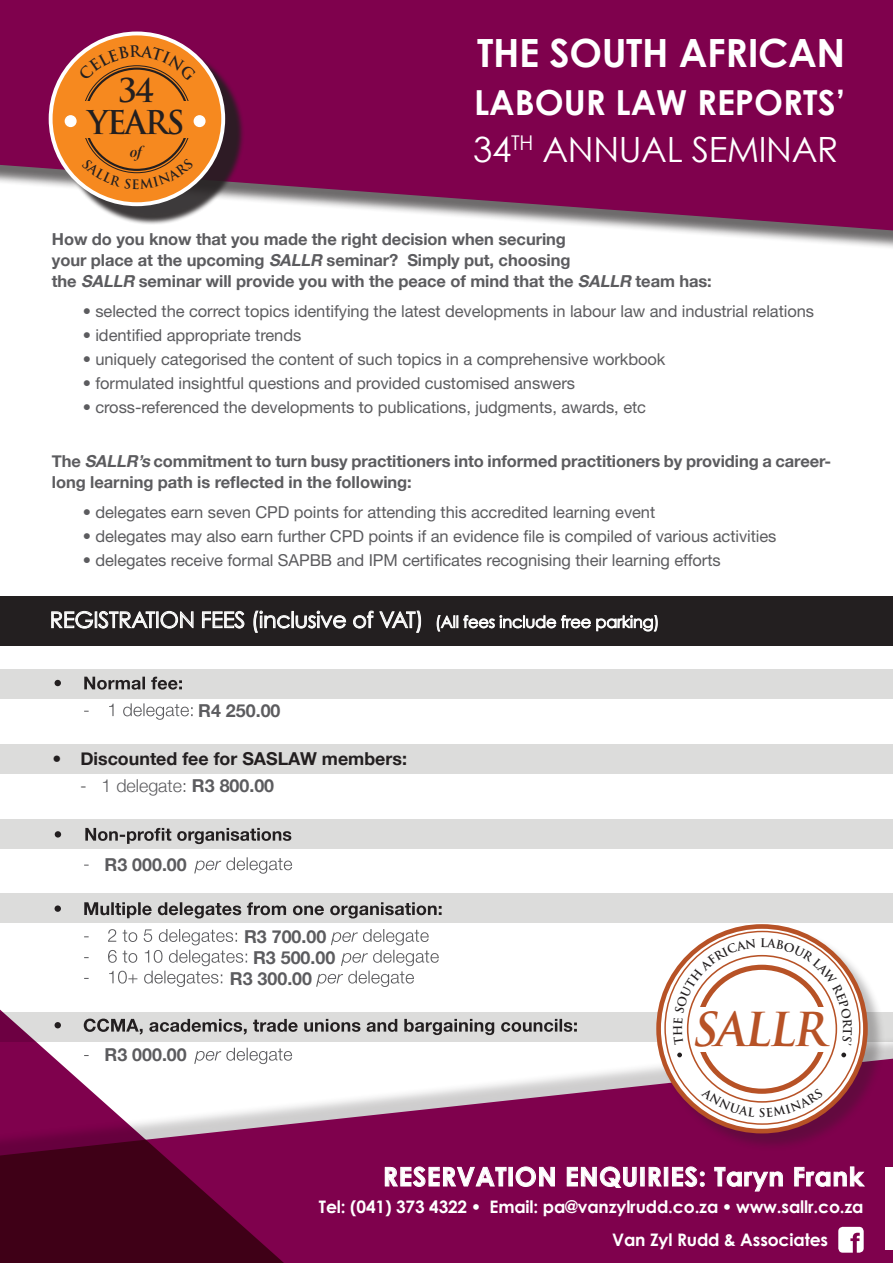
<style>
.page{position:relative;width:893px;height:1263px;background:#fff}
.page>*{position:absolute;margin:0;border:0;box-sizing:border-box;transform-origin:0 0}
.t1{font:italic 700 45.6px "Trajan Pro";color:#b75226}
.t2{font:700 38.85px "Century Gothic";letter-spacing:-.01em;color:#fff}
.t3{font:34.8px "Century Gothic";letter-spacing:-.01em;color:#fff}
.t4{font:700 34.5px "Century Gothic";color:#fff}
.t5{font:700 31.95px "Trajan Pro";letter-spacing:-.055em;color:#231f20}
.t6{font:700 25.95px "Century Gothic";letter-spacing:.025em;color:#fff}
.t7{font:22.05px "Century Gothic";letter-spacing:-.01em;color:#fff}
.t8{font:700 17.85px "Helvetica Neue";color:#5c5c5f}
.t9{font:700 17.85px "Helvetica Neue";color:#231f20}
.t10{font:300 17.85px "Helvetica Neue";color:#5c5c5f}
.t11{font:700 17.25px "Century Gothic";letter-spacing:-.01em;color:#fff}
.t12{font:16.5px "Helvetica Neue";letter-spacing:-.005em;color:#5c5c5f}
.t13{font:700 16.5px/21px "Helvetica Neue";letter-spacing:-.005em;color:#5c5c5f}
.t14{font:16.05px "Warnock Pro Semibold It Disp";color:#231f20}
.s1{font-style:italic}
.s2{font-size:16.2px}
.s3{font-weight:700}
.s4{font-family:"Arial";font-weight:900}
</style>
<div class="page">
<div style="left:0;top:596px;width:893px;height:50px;background:#231f20"></div>
<div style="left:0;top:669px;width:893px;height:29px;background:#dcdcdb"></div>
<svg style="left:84px;top:703px;width:109px;height:17px"></svg>
<svg style="left:55px;top:677px;width:127px;height:13px"></svg>
<div style="left:0;top:820px;width:893px;height:29px;background:#dcdcdb"></div>
<div style="left:0;top:894px;width:893px;height:29px;background:#dcdcdb"></div>
<div style="left:0;top:1012px;width:893px;height:29px;background:#dcdcdb"></div>
<svg style="left:293px;top:1018px;width:284px;height:11px"></svg>
<svg style="left:316px;top:929px;width:123px;height:58px"></svg>
<svg style="left:293px;top:902px;width:149px;height:16px"></svg>
<div style="left:0;top:745px;width:893px;height:29px;background:#dcdcdb"></div>
<svg style="left:51px;top:611px;width:143px;height:17px"></svg>
<svg style="left:202px;top:611px;width:42px;height:17px"></svg>
<svg style="left:253px;top:610px;width:93px;height:23px"></svg>
<svg style="left:353px;top:611px;width:68px;height:22px"></svg>
<svg style="left:437px;top:615px;width:221px;height:16px"></svg>
<div style="left:0;top:1029px;width:893px;height:234px;background:#231f20;opacity:.22"></div>
<svg style="left:293px;top:1059px;width:600px;height:204px;background:#932c6a"></svg>
<svg style="left:385px;top:1166px;width:122px;height:21px;background:#9f4079"></svg>
<div style="left:508px;top:1167px;width:5px;height:19px;border:1px solid #fff"></div>
<svg style="left:515px;top:1166px;width:40px;height:21px"></svg>
<svg style="left:566px;top:1166px;width:71px;height:22px;background:#9f417a"></svg>
<div style="left:640px;top:1167px;width:5px;height:19px;border:1px solid #fff"></div>
<svg style="left:648px;top:1166px;width:14px;height:21px"></svg>
<div style="left:664px;top:1167px;width:4px;height:19px;border:1px solid #fff"></div>
<svg style="left:672px;top:1166px;width:33px;height:21px"></svg>
<svg style="left:714px;top:1166px;width:69px;height:26px;background:#962f6d"></svg>
<svg style="left:794px;top:1166px;width:72px;height:21px;background:#9c3c76"></svg>
<div style="left:885px;top:1167px;width:8px;height:82px;background:#fff"></div>
<svg style="left:838px;top:1227px;width:26px;height:26px"></svg>
<div style="left:659px;top:927px;width:227px;height:225px;background:#231f20;opacity:.3"></div>
<svg style="left:659px;top:926px;width:206px;height:205px"></svg>
<div style="left:656px;top:924px;width:212px;height:209px;border:5px solid #b75226;border-radius:50%"></div>
<svg style="left:677px;top:1052px;width:5px;height:5px"></svg>
<svg style="left:841px;top:1052px;width:5px;height:5px"></svg>
<svg style="left:0;top:0;width:893px;height:248px;background:#912b68"></svg>
<svg style="left:0;top:819px;width:293px;height:444px"></svg>
<div style="left:59px;top:42px;width:186px;height:184px;background:#231f20;opacity:.88"></div>
<svg style="left:51px;top:33px;width:172px;height:171px;fill:#f6891f"></svg>
<div style="left:49px;top:32px;width:176px;height:174px;border:4px solid #fff;border-radius:50%"></div>
<div style="left:56px;top:38px;width:162px;height:160px;background:#f6891f;border-radius:50%"></div>
<div style="left:65px;top:116px;width:11px;height:10px;background:#fff;border-radius:50%"></div>
<div style="left:65px;top:115px;width:12px;height:12px;border:2px solid #fff;border-radius:50%"></div>
<div style="left:194px;top:116px;width:11px;height:10px;background:#fff;border-radius:50%"></div>
<div style="left:194px;top:115px;width:12px;height:12px;border:2px solid #fff;border-radius:50%"></div>
<svg style="left:673px;top:938px;width:179px;height:107px"></svg>
<svg style="left:696px;top:1052px;width:132px;height:65px"></svg>
<svg style="left:78px;top:45px;width:119px;height:55px"></svg>
<svg style="left:82px;top:138px;width:112px;height:51px"></svg>
<p class="t5" style="left:118px;top:70px;width:37px">34</p>
<p class="t5" style="left:88px;top:102px;width:98px">YEARS</p>
<p class="t14" style="left:130px;top:142px;width:13px">of</p>
<p class="t2" style="left:477px;top:29px;width:370px">THE SOUTH AFRICAN</p>
<p class="t4" style="left:474px;top:81px;width:373px">LABOUR LAW REPORTS’</p>
<p class="t3" style="left:473px;top:128px;width:367px">34<sup>TH</sup> ANNUAL SEMINAR</p>
<p class="t13" style="left:52px;top:229px;width:516px">How do you know that you made the right decision when securing</p>
<p class="t13" style="left:52px;top:250px;width:520px">your place at the upcoming <span class="s1">SALLR</span> seminar? Simply put, choosing</p>
<p class="t13" style="left:52px;top:271px;width:661px">the <span class="s1">SALLR</span> seminar will provide you with the peace of mind that the <span class="s1">SALLR</span> team has:</p>
<p class="t12" style="left:83px;top:302px;width:733px">• selected the correct topics identifying the latest developments in labour law and industrial relations</p>
<p class="t12" style="left:83px;top:326px;width:220px">• identified appropriate trends</p>
<p class="t12" style="left:83px;top:350px;width:584px">• uniquely categorised the content of such topics in a comprehensive workbook</p>
<p class="t12" style="left:83px;top:374px;width:494px">• formulated insightful questions and provided customised answers</p>
<p class="t12" style="left:83px;top:398px;width:565px">• cross-referenced the developments to publications, judgments, awards, etc</p>
<p class="t13" style="left:52px;top:451px;width:781px">The <span class="s1">SALLR’s</span> commitment to turn busy practitioners into informed practitioners by providing a career&shy;long learning path is reflected in the following:</p>
<p class="t12" style="left:83px;top:503px;width:574px">• delegates earn seven CPD points for attending this accredited learning event</p>
<p class="t12" style="left:83px;top:527px;width:695px">• delegates may also earn further CPD points if an evidence file is compiled of various activities</p>
<p class="t12" style="left:83px;top:551px;width:639px">• delegates receive formal SAPBB and IPM certificates recognising their learning efforts</p>
<p class="t7" style="left:50px;top:606px;width:611px">REGISTRATION FEES (inclusive of VAT) <span class="s2">(All fees include free parking)</span></p>
<p class="t8" style="left:198px;top:699px;width:84px">R4 250.00</p>
<p class="t9" style="left:53px;top:748px;width:356px">• Discounted fee for SASLAW members:</p>
<p class="t10" style="left:80px;top:774px;width:196px">- 1 delegate: <span class="s3">R3 800.00</span></p>
<p class="t8" style="left:105px;top:853px;width:84px">R3 000.00</p>
<p class="t8" style="left:105px;top:1044px;width:84px">R3 000.00</p>
<p class="t8" style="left:244px;top:925px;width:84px">R3 700.00</p>
<p class="t8" style="left:230px;top:968px;width:84px">R3 300.00</p>
<p class="t8" style="left:253px;top:946px;width:84px">R3 500.00</p>
<p class="t1" style="left:691px;top:1001px;width:136px">SALLR</p>
<p class="t6" style="left:383px;top:1160px;width:482px">RESERVATION ENQUIRIES: Taryn Frank</p>
<p class="t11" style="left:319px;top:1196px;width:546px">Tel: (041) 373 4322 <span class="s4">•</span> Email: pa@vanzylrudd.co.za <span class="s4">•</span> www.sallr.co.za</p>
<p class="t11" style="left:612px;top:1229px;width:217px">Van Zyl Rudd &amp; Associates</p>
<p class="t11" style="left:260px;top:1196px;width:555px">Tel: (041) 373 4322 <span class="s4">•</span> Email: pa@vanzylrudd.co.za <span class="s4">•</span> www.vanzylrudd</p>
</div>
